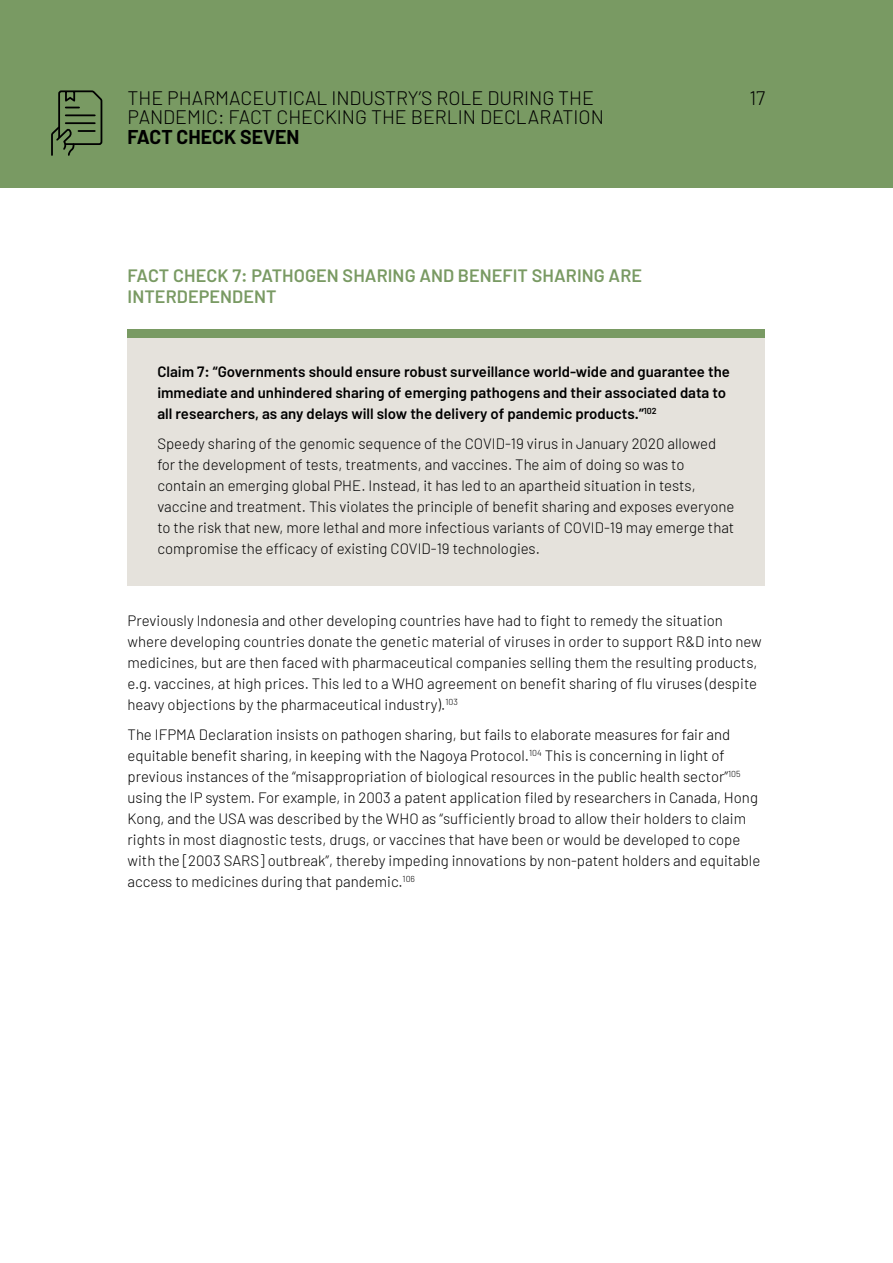
<style>
.page{position:relative;width:893px;height:1263px;background:#fff}
.page>*{position:absolute;margin:0;border:0;box-sizing:border-box;transform-origin:0 0}
.t1{font:300 19.5px "Barlow";color:#000}
.t2{font:700 19.5px "Barlow";color:#000}
.t3{font:600 18px/21.6px "Barlow";letter-spacing:.005em;color:#799a63}
.t4{font:300 15px/21px "Barlow";color:#000}
.t5{font:600 15px/21px "Barlow";color:#000}
</style>
<div class="page">
<div style="left:128px;top:329px;width:637px;height:256px;background:#e5e2dc"></div>
<div style="left:128px;top:329px;width:637px;height:8px;background:#799a63"></div>
<div style="left:0;top:0;width:893px;height:187px;background:#799a63"></div>
<svg style="left:51px;top:90px;width:52px;height:66px"></svg>
<h1 class="t1" style="left:128px;top:84px;width:468px">THE PHARMACEUTICAL INDUSTRY’S ROLE DURING THE</h1>
<h1 class="t1" style="left:749px;top:84px;width:17px">17</h1>
<h1 class="t1" style="left:128px;top:103px;width:478px">PANDEMIC: FACT CHECKING THE BERLIN DECLARATION</h1>
<h1 class="t2" style="left:128px;top:122px;width:174px">FACT CHECK SEVEN</h1>
<p class="t3" style="left:128px;top:264px;width:516px">FACT CHECK 7: PATHOGEN SHARING AND BENEFIT SHARING ARE<br>INTERDEPENDENT</p>
<p class="t5" style="left:157px;top:361px;width:574px">Claim 7: “Governments should ensure robust surveillance world-wide and guarantee the immediate and unhindered sharing of emerging pathogens and their associated data to all researchers, as any delays will slow the delivery of pandemic products.”<sup>102</sup></p>
<p class="t4" style="left:157px;top:432px;width:579px">Speedy sharing of the genomic sequence of the COVID-19 virus in January 2020 allowed for the development of tests, treatments, and vaccines. The aim of doing so was to contain an emerging global PHE. Instead, it has led to an apartheid situation in tests, vaccine and treatment. This violates the principle of benefit sharing and exposes everyone to the risk that new, more lethal and more infectious variants of COVID-19 may emerge that compromise the efficacy of existing COVID-19 technologies.</p>
<p class="t4" style="left:128px;top:609px;width:636px">Previously Indonesia and other developing countries have had to fight to remedy the situation where developing countries donate the genetic material of viruses in order to support R&amp;D into new medicines, but are then faced with pharmaceutical companies selling them the resulting products, e.g. vaccines, at high prices. This led to a WHO agreement on benefit sharing of flu viruses (despite heavy objections by the pharmaceutical industry).<sup>103</sup></p>
<p class="t4" style="left:128px;top:722px;width:634px">The IFPMA Declaration insists on pathogen sharing, but fails to elaborate measures for fair and equitable benefit sharing, in keeping with the Nagoya Protocol.<sup>104</sup> This is concerning in light of previous instances of the “misappropriation of biological resources in the public health sector”<sup>105 </sup>using the IP system. For example, in 2003 a patent application filed by researchers in Canada, Hong Kong, and the USA was described by the WHO as “sufficiently broad to allow their holders to claim rights in most diagnostic tests, drugs, or vaccines that have been or would be developed to cope with the [2003 SARS] outbreak”, thereby impeding innovations by non-patent holders and equitable access to medicines during that pandemic.<sup>106</sup></p>
</div>
